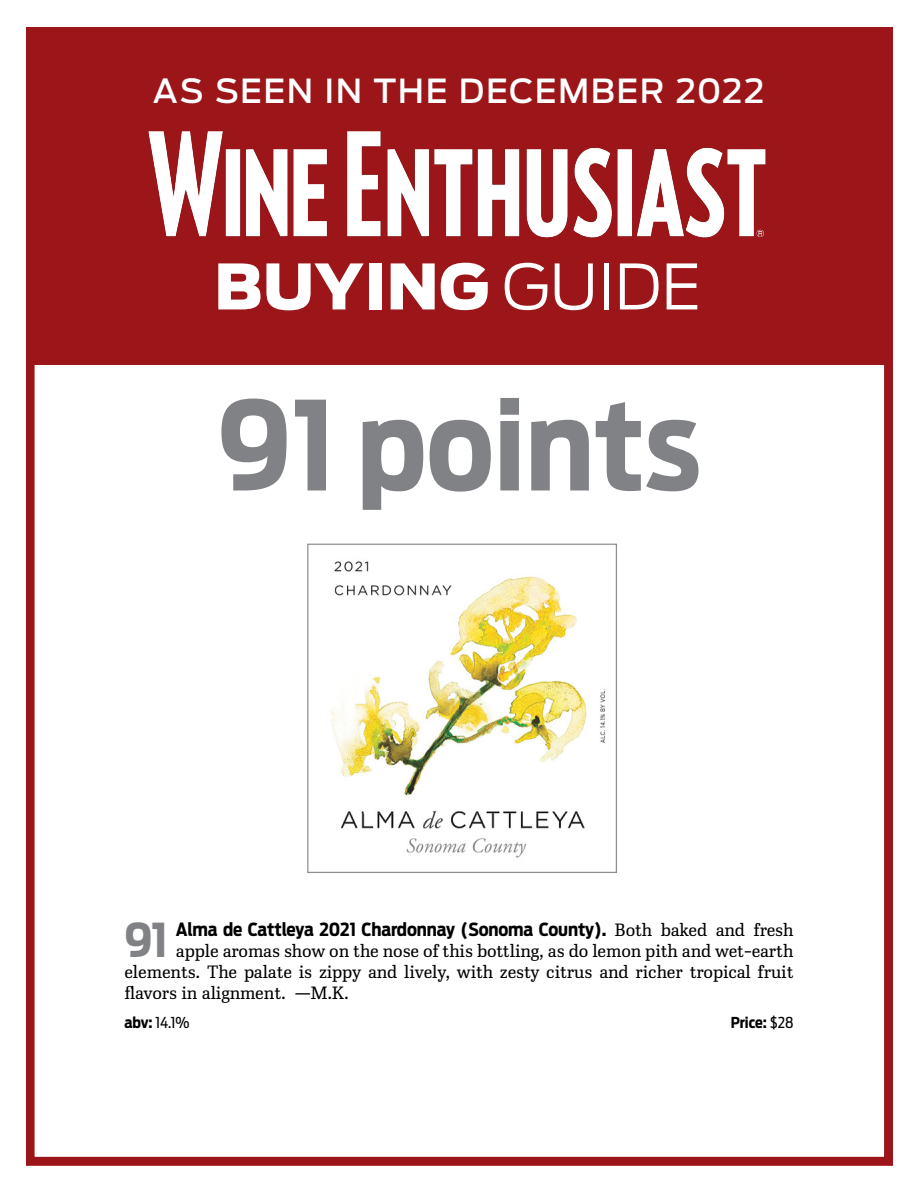
<style>
.page{position:relative;width:918px;height:1188px;background:#fff}
.page>*{position:absolute;margin:0;border:0;box-sizing:border-box;transform-origin:0 0}
.t1{font:700 122.55px "Antenna Cond";color:#808285}
.t2{font:900 62.1px "Antenna";color:#fff}
.t3{font:700 46.35px "Antenna Cond";color:#808285}
.t4{font:500 33px "Antenna";letter-spacing:.045em;color:#fff}
.t5{font:300 18px/21px "Ibis Text";letter-spacing:-.01em;color:#000;text-align:justify}
.t6{font:700 18px "Antenna Cond";letter-spacing:-.01em;color:#000}
.t7{font:15px "Antenna Cond";color:#000}
.t8{font:700 15px "Antenna Cond";letter-spacing:-.01em;color:#000}
.s1{font-weight:300}
.s2{font-family:"Ibis Text";font-weight:300}
.s3{font-weight:700}
.s4{font-weight:400}
</style>
<div class="page">
<div style="left:26px;top:27px;width:867px;height:337px;background:#9c1519"></div>
<div style="left:26px;top:229px;width:867px;height:937px;border:9px solid #9c1519"></div>
<img style="left:141px;top:131px;width:633px;height:108px">
<img style="left:307px;top:543px;width:310px;height:330px">
<h3 class="t4" style="left:153px;top:68px;width:613px">AS SEEN IN THE DECEMBER 2022</h3>
<h2 class="t2" style="left:214px;top:242px;width:488px">BUYING <span class="s1">GUIDE</span></h2>
<h1 class="t1" style="left:217px;top:363px;width:485px">91 points</h1>
<h3 class="t3" style="left:124px;top:909px;width:45px">91</h3>
<p class="t6" style="left:176px;top:917px;width:619px">Alma de Cattleya 2021 Chardonnay (Sonoma County). <span class="s2">Both baked and fresh</span></p>
<p class="t5" style="left:124px;top:940px;width:671px;text-indent:52px">apple aromas show on the nose of this bottling, as do lemon pith and wet-earth elements. The palate is zippy and lively, with zesty citrus and richer tropical fruit flavors in alignment. —M.K.</p>
<p class="t7" style="left:124px;top:1012px;width:67px"><span class="s3">abv:</span> 14.1%</p>
<p class="t8" style="left:731px;top:1012px;width:64px">Price: <span class="s4">$28</span></p>
</div>
